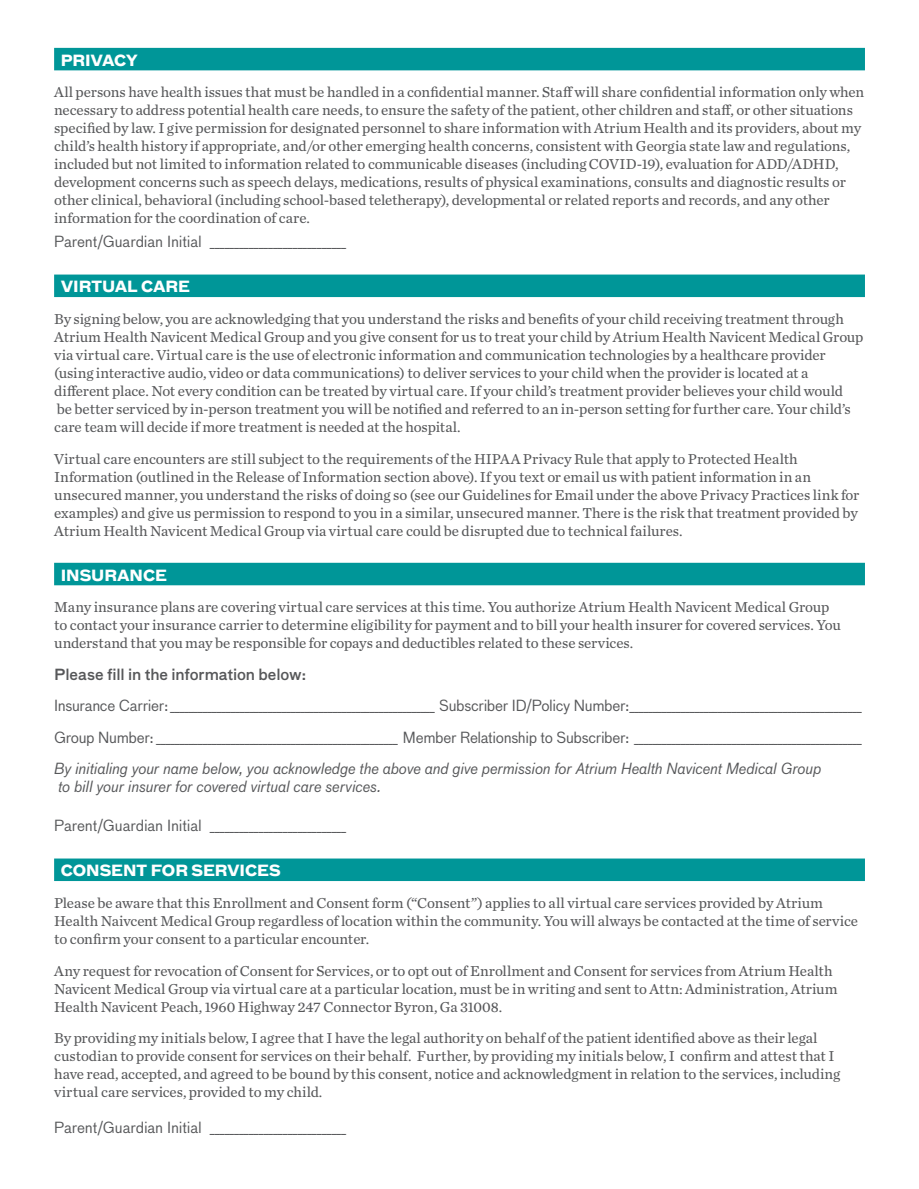
<style>
.page{position:relative;width:919px;height:1189px;background:#fff}
.page>*{position:absolute;margin:0;border:0;box-sizing:border-box;transform-origin:0 0}
.t1{font:15px/18px "Chronicle Text G2";letter-spacing:-.005em;color:#57585a}
.t2{font:15px/31.5px "Bau Pro";letter-spacing:-.015em;color:#57585a}
.t3{font:italic 15px/18px "Bau Pro";letter-spacing:-.01em;color:#57585a}
.t4{font:700 15px "Bau Pro";letter-spacing:-.01em;color:#fff}
.t5{font:500 15px "Bau Pro";letter-spacing:-.01em;color:#57585a}
</style>
<div class="page">
<div style="left:54px;top:48px;width:810px;height:22px;background:#009698"></div>
<div style="left:54px;top:274px;width:810px;height:23px;background:#009698"></div>
<div style="left:54px;top:562px;width:810px;height:23px;background:#009698"></div>
<div style="left:54px;top:858px;width:810px;height:22px;background:#009698"></div>
<p class="t4" style="left:61px;top:47px;width:78px">PRIVACY</p>
<p class="t1" style="left:54px;top:82px;width:811px">All persons have health issues that must be handled in a confidential manner. Staff will share confidential information only when necessary to address potential health care needs, to ensure the safety of the patient, other children and staff, or other situations specified by law. I give permission for designated personnel to share information with Atrium Health and its providers, about my child’s health history if appropriate, and/or other emerging health concerns, consistent with Georgia state law and regulations, included but not limited to information related to communicable diseases (including COVID-19), evaluation for ADD/ADHD, development concerns such as speech delays, medications, results of physical examinations, consults and diagnostic results or other clinical, behavioral (including school-based teletherapy), developmental or related reports and records, and any other information for the coordination of care.</p>
<p class="t2" style="left:54px;top:225px;width:293px">Parent/Guardian Initial ____________________________</p>
<p class="t4" style="left:61px;top:274px;width:131px">VIRTUAL CARE</p>
<p class="t1" style="left:54px;top:309px;width:810px">By signing below, you are acknowledging that you understand the risks and benefits of your child receiving treatment through Atrium Health Navicent Medical Group and you give consent for us to treat your child by Atrium Health Navicent Medical Group via virtual care. Virtual care is the use of electronic information and communication technologies by a healthcare provider (using interactive audio, video or data communications) to deliver services to your child when the provider is located at a different place. Not every condition can be treated by virtual care. If your child’s treatment provider believes your child would<br>be better serviced by in-person treatment you will be notified and referred to an in-person setting for further care. Your child’s care team will decide if more treatment is needed at the hospital.</p>
<p class="t1" style="left:54px;top:448px;width:806px">Virtual care encounters are still subject to the requirements of the HIPAA Privacy Rule that apply to Protected Health Information (outlined in the Release of Information section above). If you text or email us with patient information in an unsecured manner, you understand the risks of doing so (see our Guidelines for Email under the above Privacy Practices link for examples) and give us permission to respond to you in a similar, unsecured manner. There is the risk that treatment provided by Atrium Health Navicent Medical Group via virtual care could be disrupted due to technical failures.</p>
<p class="t4" style="left:61px;top:562px;width:107px">INSURANCE</p>
<p class="t1" style="left:54px;top:597px;width:787px">Many insurance plans are covering virtual care services at this time. You authorize Atrium Health Navicent Medical Group to contact your insurance carrier to determine eligibility for payment and to bill your health insurer for covered services. You understand that you may be responsible for copays and deductibles related to these services.</p>
<p class="t5" style="left:54px;top:662px;width:253px">Please fill in the information below:</p>
<p class="t2" style="left:54px;top:689px;width:808px">Insurance Carrier:_________________________________________________________ Subscriber ID/Policy Number:__________________________________________________<br>Group Number: ____________________________________________________ Member Relationship to Subscriber: _________________________________________________</p>
<p class="t3" style="left:54px;top:759px;width:768px">By initialing your name below, you acknowledge the above and give permission for Atrium Health Navicent Medical Group to bill your insurer for covered virtual care services.</p>
<p class="t2" style="left:54px;top:809px;width:293px">Parent/Guardian Initial ____________________________</p>
<p class="t4" style="left:61px;top:857px;width:221px">CONSENT FOR SERVICES</p>
<p class="t1" style="left:54px;top:892px;width:805px">Please be aware that this Enrollment and Consent form (“Consent”) applies to all virtual care services provided by Atrium<br>Health Naivcent Medical Group regardless of location within the community. You will always be contacted at the time of service to confirm your consent to a particular encounter.</p>
<p class="t1" style="left:54px;top:960px;width:784px">Any request for revocation of Consent for Services, or to opt out of Enrollment and Consent for services from Atrium Health<br>Navicent Medical Group via virtual care at a particular location, must be in writing and sent to Attn: Administration, Atrium<br>Health Navicent Peach, 1960 Highway 247 Connector Byron, Ga 31008.</p>
<p class="t1" style="left:54px;top:1027px;width:787px">By providing my initials below, I agree that I have the legal authority on behalf of the patient identified above as their legal custodian to provide consent for services on their behalf. Further, by providing my initials below, I confirm and attest that I have read, accepted, and agreed to be bound by this consent, notice and acknowledgment in relation to the services, including virtual care services, provided to my child.</p>
<p class="t2" style="left:54px;top:1110px;width:293px">Parent/Guardian Initial ____________________________</p>
</div>
